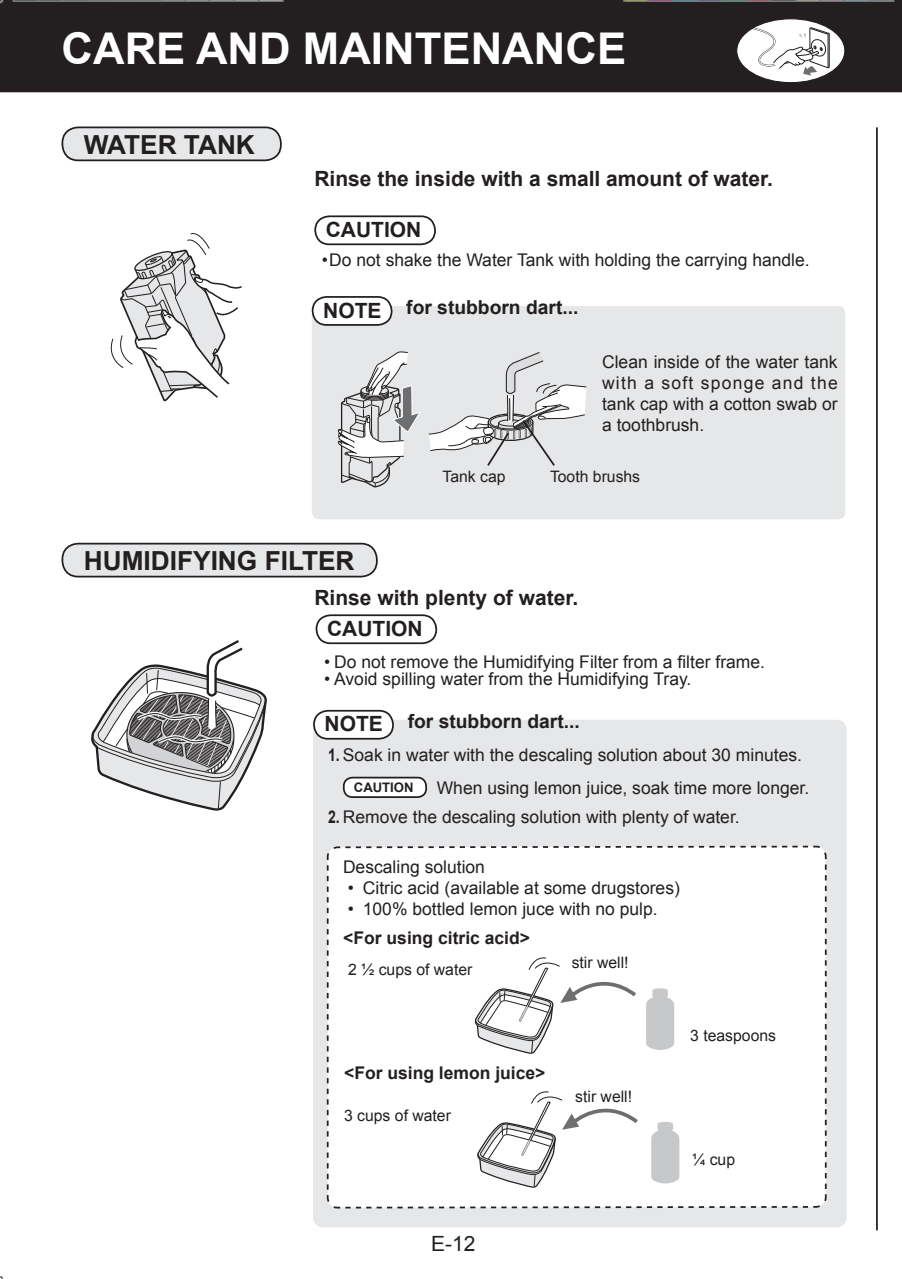
<style>
.page{position:relative;width:902px;height:1279px;background:#fff}
.page>*{position:absolute;margin:0;border:0;box-sizing:border-box;transform-origin:0 0}
.t1{font:700 43.75px "Arial";color:#fff}
.t2{font:700 26.25px "Arial";color:#231f20}
.t3{font:700 21px/31.3px "Arial";color:#231f20}
.t4{font:21px "Arial";color:#231f20}
.t5{font:700 19.25px "Arial";color:#231f20}
.t6{font:17.5px/21px "Arial";color:#231f20;text-align:justify}
.t7{font:700 17.5px "Arial";color:#231f20}
.t8{font:15.75px "Arial";color:#231f20}
.t9{font:700 13.12px "Arial";color:#231f20}
.s1{font-size:21px}
.s2{font-weight:700}
</style>
<div class="page">
<div style="left:312px;top:306px;width:533px;height:213px;background:#e6e7e8;border-radius:7px"></div>
<svg style="left:111px;top:233px;width:131px;height:169px"></svg>
<svg style="left:91px;top:640px;width:176px;height:171px"></svg>
<svg style="left:338px;top:351px;width:82px;height:137px"></svg>
<svg style="left:428px;top:352px;width:159px;height:114px"></svg>
<div style="left:313px;top:720px;width:534px;height:507px;background:#e6e7e8;border-radius:10px"></div>
<svg style="left:326px;top:845px;width:501px;height:364px;background:#f9f9f9"></svg>
<div style="left:0;top:0;width:902px;height:92px;background:#231f20"></div>
<div style="left:62px;top:127px;width:219px;height:33px;background:#e6e7e8;border-radius:16px"></div>
<div style="left:62px;top:127px;width:220px;height:34px;border:2px solid #231f20;border-radius:16px"></div>
<hr style="left:876px;top:127px;width:2px;height:1103px;background:#231f20">
<div style="left:737px;top:19px;width:108px;height:64px;background:#fff;border-radius:50%"></div>
<svg style="left:751px;top:26px;width:79px;height:50px"></svg>
<div style="left:736px;top:18px;width:109px;height:65px;border:1px solid #231f20;border-radius:50%"></div>
<div style="left:314px;top:215px;width:122px;height:30px;border:2px solid #231f20;border-radius:14px"></div>
<div style="left:313px;top:297px;width:79px;height:28px;background:#fff;border-radius:14px"></div>
<div style="left:312px;top:296px;width:80px;height:30px;border:2px solid #231f20;border-radius:14px"></div>
<div style="left:62px;top:544px;width:315px;height:33px;background:#e6e7e8;border-radius:16px"></div>
<div style="left:62px;top:543px;width:316px;height:34px;border:2px solid #231f20;border-radius:16px"></div>
<div style="left:316px;top:614px;width:121px;height:30px;border:2px solid #231f20;border-radius:14px"></div>
<div style="left:314px;top:711px;width:79px;height:28px;background:#fff;border-radius:14px"></div>
<div style="left:313px;top:710px;width:81px;height:30px;border:2px solid #231f20;border-radius:14px"></div>
<div style="left:344px;top:778px;width:82px;height:19px;background:#fff;border-radius:9px"></div>
<div style="left:343px;top:777px;width:84px;height:21px;border:2px solid #231f20;border-radius:9px"></div>
<svg style="left:13px;top:0;width:271px;height:2px"></svg>
<svg style="left:623px;top:0;width:271px;height:2px"></svg>
<p class="t1" style="left:62px;top:25px;width:566px">CARE AND MAINTENANCE</p>
<p class="t2" style="left:84px;top:130px;width:173px">WATER TANK</p>
<p class="t3" style="left:314px;top:163px;width:460px">Rinse the inside with a small amount of water.</p>
<p class="t3" style="left:326px;top:214px;width:97px">CAUTION</p>
<p class="t6" style="left:322px;top:250px;width:489px">• Do not shake the Water Tank with holding the carrying handle.</p>
<p class="t5" style="left:323px;top:296px;width:257px"><span class="s1">NOTE</span> for stubborn dart...</p>
<p class="t6" style="left:602px;top:351px;width:237px">Clean inside of the water tank with a soft sponge and the tank cap with a cotton swab or a toothbrush.</p>
<p class="t8" style="left:442px;top:468px;width:65px">Tank cap</p>
<p class="t8" style="left:550px;top:468px;width:92px">Tooth brushs</p>
<p class="t2" style="left:84px;top:546px;width:272px">HUMIDIFYING FILTER</p>
<p class="t3" style="left:327px;top:582px;width:253px;text-indent:-13px">Rinse with plenty of water.<br>CAUTION</p>
<p class="t6" style="left:324px;top:651px;width:442px">• Do not remove the Humidifying Filter from a filter frame.</p>
<p class="t6" style="left:324px;top:668px;width:369px">• Avoid spilling water from the Humidifying Tray.</p>
<p class="t5" style="left:325px;top:710px;width:257px"><span class="s1">NOTE</span> for stubborn dart...</p>
<p class="t6" style="left:328px;top:744px;width:475px"><span class="s2">1.</span> Soak in water with the descaling solution about 30 minutes.</p>
<p class="t9" style="left:354px;top:780px;width:61px">CAUTION</p>
<p class="t6" style="left:437px;top:777px;width:374px">When using lemon juice, soak time more longer.</p>
<p class="t6" style="left:328px;top:806px;width:413px"><span class="s2">2.</span> Remove the descaling solution with plenty of water.</p>
<p class="t6" style="left:343px;top:856px;width:143px">Descaling solution</p>
<p class="t6" style="left:348px;top:877px;width:333px">• Citric acid (available at some drugstores)</p>
<p class="t6" style="left:343px;top:894px;width:316px;line-height:29.6px">• 100% bottled lemon juce with no pulp. <span class="s2">&lt;For using citric acid&gt;</span></p>
<p class="t8" style="left:348px;top:961px;width:126px">2 ½ cups of water</p>
<p class="t8" style="left:572px;top:954px;width:58px">stir well!</p>
<p class="t7" style="left:344px;top:1063px;width:203px">&lt;For using lemon juice&gt;</p>
<p class="t8" style="left:344px;top:1107px;width:108px">3 cups of water</p>
<p class="t8" style="left:575px;top:1088px;width:58px">stir well!</p>
<p class="t4" style="left:431px;top:1232px;width:46px">E-12</p>
<p class="t8" style="left:690px;top:1026px;width:87px">3 teaspoons</p>
<p class="t8" style="left:692px;top:1151px;width:44px">¼ cup</p>
</div>
